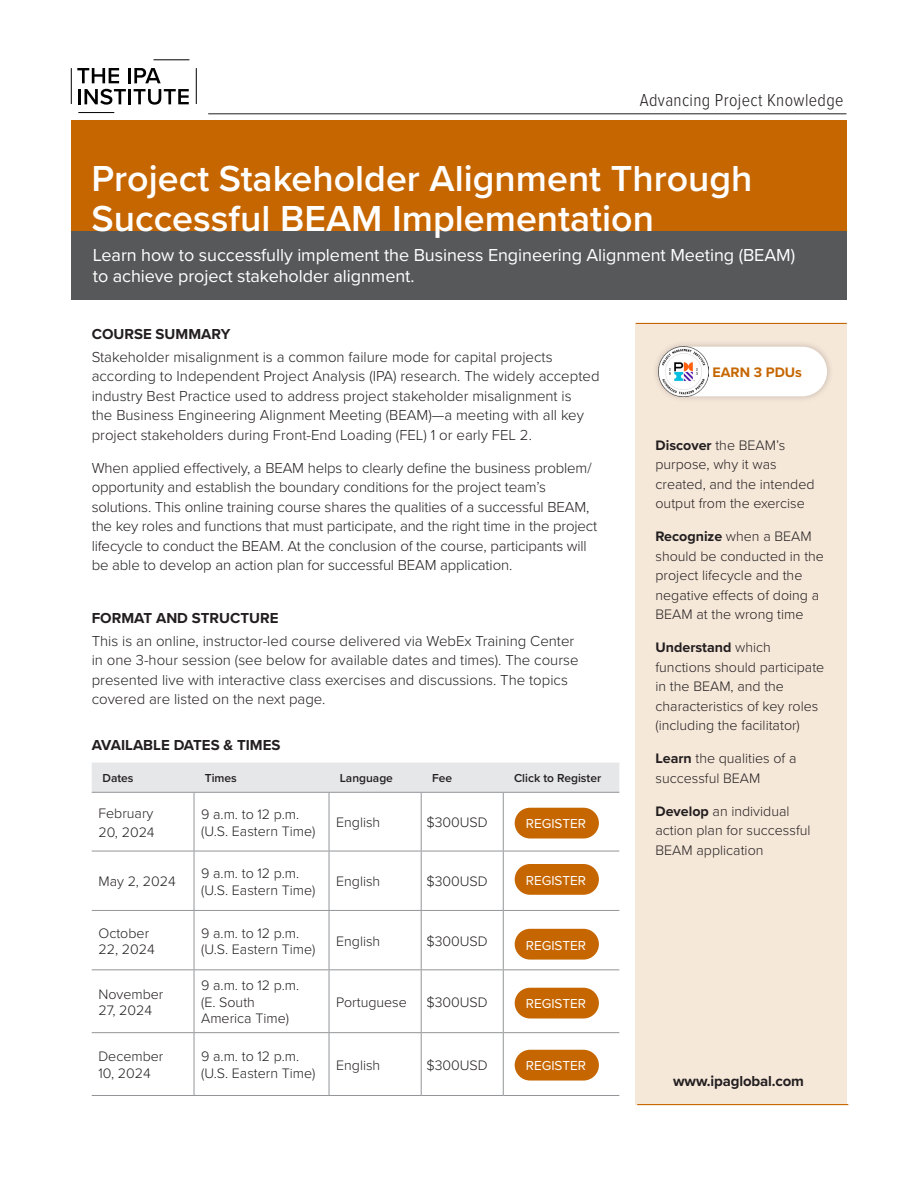
<style>
.page{position:relative;width:918px;height:1188px;background:#fff}
.page>*{position:absolute;margin:0;border:0;box-sizing:border-box;transform-origin:0 0}
.t1{font:600 37.5px/40.5px "Proxima Nova";color:#fff}
.t2{font:18px/21.6px "Proxima Nova";letter-spacing:-.005em;color:#fff}
.t3{font:300 18px "Proxima Nova Cond";letter-spacing:.02em;color:#231f20}
.t4{font:300 15px/19.5px "Proxima Nova";color:#231f20}
.t5{font:700 15px "Proxima Nova";color:#231f20}
.t6{font:300 14.25px/19.5px "Proxima Nova";color:#231f20}
.t7{font:700 14.25px "Proxima Nova";color:#c66600}
.t8{font:13.5px "Proxima Nova";color:#fff}
.t9{font:600 12px "Proxima Nova";color:#231f20}
.s1{font-weight:700}
</style>
<div class="page">
<div style="left:636px;top:324px;width:211px;height:780px;background:#f6e8d9"></div>
<div style="left:71px;top:120px;width:776px;height:140px;background:#c66600"></div>
<div style="left:71px;top:232px;width:776px;height:68px;background:#57585a"></div>
<hr style="left:636px;top:323px;width:211px;height:1px;background:#c66600">
<div style="left:92px;top:763px;width:527px;height:29px;background:#e6e7e9"></div>
<hr style="left:92px;top:792px;width:102px;height:1px;background:#939598">
<hr style="left:194px;top:792px;width:135px;height:1px;background:#939598">
<hr style="left:194px;top:793px;width:1px;height:58px;background:#939598">
<hr style="left:329px;top:792px;width:92px;height:1px;background:#939598">
<hr style="left:329px;top:793px;width:1px;height:58px;background:#939598">
<hr style="left:421px;top:792px;width:82px;height:1px;background:#939598">
<hr style="left:421px;top:793px;width:1px;height:58px;background:#939598">
<hr style="left:503px;top:792px;width:116px;height:1px;background:#939598">
<hr style="left:503px;top:793px;width:1px;height:58px;background:#939598">
<hr style="left:92px;top:851px;width:102px;height:1px;background:#939598">
<hr style="left:194px;top:851px;width:135px;height:1px;background:#939598">
<hr style="left:194px;top:851px;width:1px;height:59px;background:#939598">
<hr style="left:329px;top:851px;width:92px;height:1px;background:#939598">
<hr style="left:329px;top:851px;width:1px;height:59px;background:#939598">
<hr style="left:421px;top:851px;width:82px;height:1px;background:#939598">
<hr style="left:421px;top:851px;width:1px;height:59px;background:#939598">
<hr style="left:503px;top:851px;width:116px;height:1px;background:#939598">
<hr style="left:503px;top:851px;width:1px;height:59px;background:#939598">
<hr style="left:92px;top:910px;width:102px;height:1px;background:#939598">
<hr style="left:194px;top:910px;width:135px;height:1px;background:#939598">
<hr style="left:194px;top:911px;width:1px;height:58px;background:#939598">
<hr style="left:329px;top:910px;width:92px;height:1px;background:#939598">
<hr style="left:329px;top:911px;width:1px;height:58px;background:#939598">
<hr style="left:421px;top:910px;width:82px;height:1px;background:#939598">
<hr style="left:421px;top:911px;width:1px;height:58px;background:#939598">
<hr style="left:503px;top:910px;width:116px;height:1px;background:#939598">
<hr style="left:503px;top:911px;width:1px;height:58px;background:#939598">
<hr style="left:92px;top:969px;width:102px;height:1px;background:#939598">
<hr style="left:194px;top:969px;width:135px;height:1px;background:#939598">
<hr style="left:194px;top:970px;width:1px;height:62px;background:#939598">
<hr style="left:329px;top:969px;width:92px;height:1px;background:#939598">
<hr style="left:329px;top:970px;width:1px;height:62px;background:#939598">
<hr style="left:421px;top:969px;width:82px;height:1px;background:#939598">
<hr style="left:421px;top:970px;width:1px;height:62px;background:#939598">
<hr style="left:503px;top:969px;width:116px;height:1px;background:#939598">
<hr style="left:503px;top:970px;width:1px;height:62px;background:#939598">
<hr style="left:92px;top:1032px;width:102px;height:1px;background:#939598">
<hr style="left:194px;top:1032px;width:135px;height:1px;background:#939598">
<hr style="left:194px;top:1033px;width:1px;height:62px;background:#939598">
<hr style="left:329px;top:1032px;width:92px;height:1px;background:#939598">
<hr style="left:329px;top:1033px;width:1px;height:62px;background:#939598">
<hr style="left:421px;top:1032px;width:82px;height:1px;background:#939598">
<hr style="left:421px;top:1033px;width:1px;height:62px;background:#939598">
<hr style="left:503px;top:1032px;width:116px;height:1px;background:#939598">
<hr style="left:503px;top:1033px;width:1px;height:62px;background:#939598">
<hr style="left:92px;top:1095px;width:102px;height:1px;background:#939598">
<hr style="left:194px;top:1095px;width:135px;height:1px;background:#939598">
<hr style="left:329px;top:1095px;width:92px;height:1px;background:#939598">
<hr style="left:421px;top:1095px;width:82px;height:1px;background:#939598">
<hr style="left:503px;top:1095px;width:116px;height:1px;background:#939598">
<hr style="left:637px;top:1104px;width:211px;height:1px;background:#c66600">
<svg style="left:77px;top:68px;width:42px;height:15px"></svg>
<hr style="left:128px;top:68px;width:3px;height:15px;background:#000">
<svg style="left:134px;top:68px;width:27px;height:15px"></svg>
<hr style="left:78px;top:112px;width:36px;height:1px;background:#000">
<hr style="left:154px;top:60px;width:35px;height:1px;background:#000">
<hr style="left:71px;top:68px;width:1px;height:36px;background:#000">
<hr style="left:196px;top:68px;width:1px;height:36px;background:#000">
<hr style="left:78px;top:89px;width:3px;height:15px;background:#000">
<svg style="left:85px;top:89px;width:41px;height:16px"></svg>
<hr style="left:128px;top:89px;width:3px;height:15px;background:#000">
<svg style="left:134px;top:89px;width:55px;height:16px"></svg>
<hr style="left:208px;top:114px;width:638px;height:1px;background:#231f20">
<div style="left:515px;top:808px;width:84px;height:30px;background:#c66600;border-radius:15px"></div>
<div style="left:515px;top:864px;width:84px;height:31px;background:#c66600;border-radius:15px"></div>
<div style="left:515px;top:988px;width:84px;height:30px;background:#c66600;border-radius:15px"></div>
<div style="left:652px;top:339px;width:182px;height:65px;background:#231f20;opacity:.25"></div>
<div style="left:659px;top:347px;width:168px;height:49px;background:#fff;border-radius:25px"></div>
<img style="left:659px;top:347px;width:49px;height:49px">
<div style="left:515px;top:929px;width:84px;height:31px;background:#c66600;border-radius:15px"></div>
<div style="left:515px;top:1050px;width:84px;height:31px;background:#c66600;border-radius:15px"></div>
<p class="t3" style="left:640px;top:87px;width:205px">Advancing Project Knowledge</p>
<p class="t1" style="left:92px;top:157px;width:663px">Project Stakeholder Alignment Through<br>Successful BEAM Implementation</p>
<p class="t2" style="left:93px;top:243px;width:704px">Learn how to successfully implement the Business Engineering Alignment Meeting (BEAM) to achieve project stakeholder alignment.</p>
<p class="t5" style="left:92px;top:323px;width:140px">COURSE SUMMARY</p>
<p class="t4" style="left:92px;top:346px;width:509px">Stakeholder misalignment is a common failure mode for capital projects according to Independent Project Analysis (IPA) research. The widely accepted industry Best Practice used to address project stakeholder misalignment is<br>the Business Engineering Alignment Meeting (BEAM)—a meeting with all key project stakeholders during Front-End Loading (FEL) 1 or early FEL 2.</p>
<p class="t4" style="left:92px;top:457px;width:507px">When applied effectively, a BEAM helps to clearly define the business problem/ opportunity and establish the boundary conditions for the project team’s solutions. This online training course shares the qualities of a successful BEAM, the key roles and functions that must participate, and the right time in the project lifecycle to conduct the BEAM. At the conclusion of the course, participants will be able to develop an action plan for successful BEAM application.</p>
<p class="t5" style="left:92px;top:607px;width:188px">FORMAT AND STRUCTURE</p>
<p class="t4" style="left:92px;top:630px;width:488px">This is an online, instructor-led course delivered via WebEx Training Center in one 3-hour session (see below for available dates and times). The course presented live with interactive class exercises and discussions. The topics covered are listed on the next page.</p>
<p class="t5" style="left:92px;top:734px;width:190px">AVAILABLE DATES &amp; TIMES</p>
<p class="t9" style="left:103px;top:769px;width:33px">Dates</p>
<p class="t9" style="left:205px;top:769px;width:34px">Times</p>
<p class="t9" style="left:340px;top:769px;width:55px">Language</p>
<p class="t9" style="left:432px;top:769px;width:22px">Fee</p>
<p class="t9" style="left:514px;top:769px;width:89px">Click to Register</p>
<p class="t6" style="left:98px;top:803px;width:58px;line-height:18.8px">February<br>20, 2024</p>
<p class="t6" style="left:201px;top:805px;width:116px;line-height:16.5px">9 a.m. to 12 p.m. (U.S. Eastern Time)</p>
<p class="t6" style="left:336px;top:812px;width:46px">English</p>
<p class="t6" style="left:426px;top:812px;width:63px">$300USD</p>
<p class="t6" style="left:98px;top:871px;width:79px">May 2, 2024</p>
<p class="t6" style="left:201px;top:864px;width:116px;line-height:16.5px">9 a.m. to 12 p.m. (U.S. Eastern Time)</p>
<p class="t6" style="left:336px;top:871px;width:46px">English</p>
<p class="t6" style="left:426px;top:871px;width:63px">$300USD</p>
<p class="t6" style="left:98px;top:924px;width:58px;line-height:16.5px">October<br>22, 2024</p>
<p class="t6" style="left:201px;top:924px;width:116px;line-height:16.5px">9 a.m. to 12 p.m. (U.S. Eastern Time)</p>
<p class="t6" style="left:336px;top:930px;width:46px">English</p>
<p class="t6" style="left:426px;top:930px;width:63px">$300USD</p>
<p class="t6" style="left:98px;top:985px;width:67px;line-height:16.5px">November<br>27, 2024</p>
<p class="t6" style="left:201px;top:977px;width:100px;line-height:16.5px">9 a.m. to 12 p.m. (E. South<br>America Time)</p>
<p class="t8" style="left:526px;top:814px;width:62px">REGISTER</p>
<p class="t8" style="left:526px;top:870px;width:62px">REGISTER</p>
<p class="t8" style="left:526px;top:935px;width:62px">REGISTER</p>
<p class="t6" style="left:336px;top:992px;width:72px">Portuguese</p>
<p class="t6" style="left:426px;top:992px;width:63px">$300USD</p>
<p class="t8" style="left:526px;top:994px;width:62px">REGISTER</p>
<p class="t6" style="left:98px;top:1048px;width:67px;line-height:16.5px">December<br>10, 2024</p>
<p class="t6" style="left:201px;top:1048px;width:116px;line-height:16.5px">9 a.m. to 12 p.m. (U.S. Eastern Time)</p>
<p class="t6" style="left:336px;top:1054px;width:46px">English</p>
<p class="t6" style="left:426px;top:1054px;width:63px">$300USD</p>
<p class="t8" style="left:526px;top:1056px;width:62px">REGISTER</p>
<p class="t7" style="left:713px;top:362px;width:91px">EARN 3 PDUs</p>
<p class="t6" style="left:656px;top:434px;width:161px"><span class="s1">Discover</span> the BEAM’s purpose, why it was created, and the intended output from the exercise</p>
<p class="t6" style="left:656px;top:526px;width:170px"><span class="s1">Recognize</span> when a BEAM should be conducted in the project lifecycle and the negative effects of doing a<br>BEAM at the wrong time</p>
<p class="t6" style="left:656px;top:637px;width:170px"><span class="s1">Understand</span> which functions should participate in the BEAM, and the characteristics of key roles (including the facilitator)</p>
<p class="t6" style="left:656px;top:748px;width:142px"><span class="s1">Learn</span> the qualities of a successful BEAM</p>
<p class="t6" style="left:656px;top:800px;width:157px"><span class="s1">Develop</span> an individual action plan for successful<br>BEAM application</p>
<p class="t5" style="left:673px;top:1070px;width:132px">www.ipaglobal.com</p>
</div>
